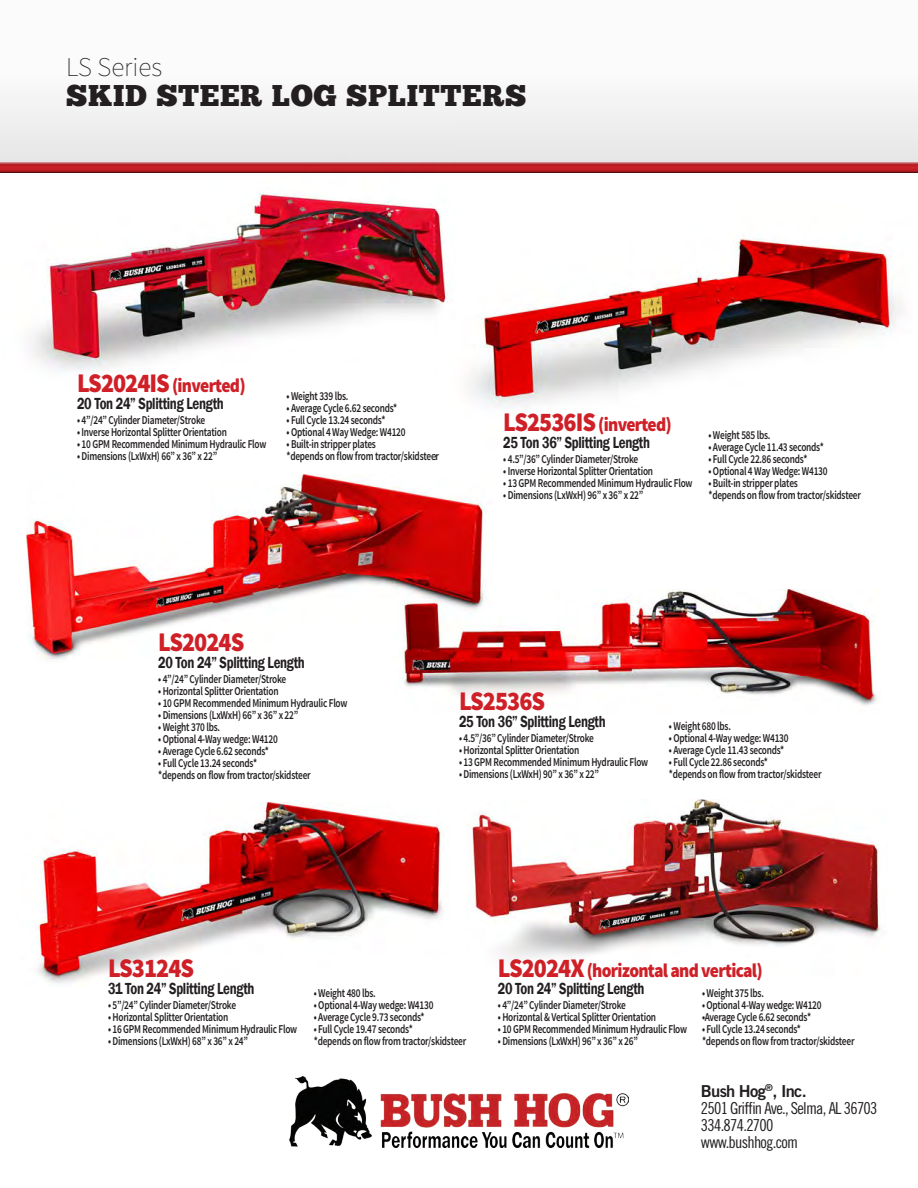
<style>
.page{position:relative;width:918px;height:1188px;background:#fff}
.page>*{position:absolute;margin:0;border:0;box-sizing:border-box;transform-origin:0 0}
.t1{font:30px "Chunk Five";letter-spacing:.02em;color:#231f20}
.t2{font:900 27px "Source Sans Pro";letter-spacing:-.04em;color:#cf2027;scale:.9 1}
.t3{font:200 27px "Source Sans Pro";color:#231f20}
.t4{font:900 19.5px "Source Sans Pro";letter-spacing:-.04em;color:#cf2027;scale:.9 1}
.t5{font:600 16.5px "Franklin Gothic";letter-spacing:-.025em;color:#231f20;scale:.78 1}
.t6{font:16.5px/17.1px "Trade Gothic Cond Eighteen";letter-spacing:-.045em;color:#231f20}
.t7{font:16.5px "Trade Gothic Bold Two";letter-spacing:-.045em;color:#231f20}
.t8{font:600 12px/12px "Source Sans Pro";letter-spacing:-.025em;color:#231f20;scale:.78 1}
.s1{font-size:27px}
</style>
<div class="page">
<div style="left:0;top:0;width:918px;height:163px;background:#fbfbfb"></div>
<div style="left:0;top:72px;width:918px;height:91px;background:#f1f1f1"></div>
<div style="left:0;top:160px;width:918px;height:13px;background:#e6e6e6"></div>
<div style="left:0;top:161px;width:918px;height:13px;background:#231f20;opacity:.75"></div>
<img style="left:27px;top:475px;width:459px;height:184px">
<img style="left:37px;top:802px;width:407px;height:184px">
<img style="left:392px;top:590px;width:486px;height:116px">
<img style="left:0;top:152px;width:456px;height:219px">
<img style="left:434px;top:164px;width:479px;height:342px">
<img style="left:469px;top:799px;width:412px;height:160px">
<img style="left:289px;top:1077px;width:340px;height:71px">
<h2 class="t3" style="left:66px;top:51px;width:97px">LS Series</h2>
<h1 class="t1" style="left:66px;top:81px;width:462px">SKID STEER LOG SPLITTERS</h1>
<h3 class="t4" style="left:77px;top:373px;width:189px"><span class="s1">LS2024IS</span> (inverted)</h3>
<h3 class="t5" style="left:77px;top:393px;width:190px">20 Ton 24” Splitting Length</h3>
<p class="t8" style="left:77px;top:414px;width:166px">• 4”/24” Cylinder Diameter/Stroke</p>
<p class="t8" style="left:77px;top:426px;width:194px">• Inverse Horizontal Splitter Orientation</p>
<p class="t8" style="left:77px;top:438px;width:244px">• 10 GPM Recommended Minimum Hydraulic Flow</p>
<p class="t8" style="left:77px;top:450px;width:181px">• Dimensions (LxWxH) 66” x 36” x 22”</p>
<p class="t8" style="left:287px;top:390px;width:81px">• Weight 339 lbs.</p>
<p class="t8" style="left:287px;top:402px;width:144px">• Average Cycle 6.62 seconds*</p>
<p class="t8" style="left:287px;top:414px;width:128px">• Full Cycle 13.24 seconds*</p>
<p class="t8" style="left:287px;top:426px;width:154px">• Optional 4 Way Wedge: W4120</p>
<p class="t8" style="left:287px;top:438px;width:197px">• Built-in stripper plates<br>*depends on flow from tractor/skidsteer</p>
<h3 class="t4" style="left:503px;top:412px;width:189px"><span class="s1">LS2536IS</span> (inverted)</h3>
<h3 class="t5" style="left:503px;top:432px;width:190px">25 Ton 36” Splitting Length</h3>
<p class="t8" style="left:503px;top:453px;width:175px">• 4.5”/36” Cylinder Diameter/Stroke</p>
<p class="t8" style="left:503px;top:465px;width:194px">• Inverse Horizontal Splitter Orientation</p>
<p class="t8" style="left:503px;top:477px;width:244px">• 13 GPM Recommended Minimum Hydraulic Flow</p>
<p class="t8" style="left:503px;top:489px;width:181px">• Dimensions (LxWxH) 96” x 36” x 22”</p>
<p class="t8" style="left:708px;top:429px;width:81px">• Weight 585 lbs.</p>
<p class="t8" style="left:708px;top:441px;width:149px">• Average Cycle 11.43 seconds*</p>
<p class="t8" style="left:708px;top:453px;width:128px">• Full Cycle 22.86 seconds*</p>
<p class="t8" style="left:708px;top:465px;width:154px">• Optional 4 Way Wedge: W4130</p>
<p class="t8" style="left:708px;top:477px;width:197px">• Built-in stripper plates<br>*depends on flow from tractor/skidsteer</p>
<h2 class="t2" style="left:158px;top:624px;width:97px">LS2024S</h2>
<h3 class="t5" style="left:158px;top:652px;width:190px">20 Ton 24” Splitting Length</h3>
<p class="t8" style="left:158px;top:673px;width:166px">• 4”/24” Cylinder Diameter/Stroke</p>
<p class="t8" style="left:158px;top:685px;width:156px">• Horizontal Splitter Orientation</p>
<p class="t8" style="left:158px;top:697px;width:244px">• 10 GPM Recommended Minimum Hydraulic Flow</p>
<p class="t8" style="left:158px;top:709px;width:181px">• Dimensions (LxWxH) 66” x 36” x 22”</p>
<p class="t8" style="left:158px;top:721px;width:81px">• Weight 370 lbs.</p>
<p class="t8" style="left:158px;top:733px;width:155px">• Optional 4-Way wedge: W4120</p>
<p class="t8" style="left:158px;top:745px;width:144px">• Average Cycle 6.62 seconds*</p>
<p class="t8" style="left:158px;top:757px;width:197px">• Full Cycle 13.24 seconds*<br>*depends on flow from tractor/skidsteer</p>
<h2 class="t2" style="left:459px;top:684px;width:97px">LS2536S</h2>
<h3 class="t5" style="left:459px;top:711px;width:190px">25 Ton 36” Splitting Length</h3>
<p class="t8" style="left:459px;top:732px;width:175px">• 4.5”/36” Cylinder Diameter/Stroke</p>
<p class="t8" style="left:459px;top:744px;width:156px">• Horizontal Splitter Orientation</p>
<p class="t8" style="left:459px;top:756px;width:244px">• 13 GPM Recommended Minimum Hydraulic Flow</p>
<p class="t8" style="left:459px;top:768px;width:181px">• Dimensions (LxWxH) 90” x 36” x 22”</p>
<p class="t8" style="left:669px;top:720px;width:81px">• Weight 680 lbs.</p>
<p class="t8" style="left:669px;top:732px;width:155px">• Optional 4-Way wedge: W4130</p>
<p class="t8" style="left:669px;top:744px;width:149px">• Average Cycle 11.43 seconds*</p>
<p class="t8" style="left:669px;top:756px;width:197px">• Full Cycle 22.86 seconds*<br>*depends on flow from tractor/skidsteer</p>
<h2 class="t2" style="left:108px;top:951px;width:97px">LS3124S</h2>
<h3 class="t5" style="left:108px;top:978px;width:189px">31 Ton 24” Splitting Length</h3>
<p class="t8" style="left:108px;top:999px;width:166px">• 5”/24” Cylinder Diameter/Stroke</p>
<p class="t8" style="left:108px;top:1011px;width:156px">• Horizontal Splitter Orientation</p>
<p class="t8" style="left:108px;top:1023px;width:244px">• 16 GPM Recommended Minimum Hydraulic Flow</p>
<p class="t8" style="left:108px;top:1035px;width:181px">• Dimensions (LxWxH) 68” x 36” x 24”</p>
<p class="t8" style="left:314px;top:987px;width:81px">• Weight 480 lbs.</p>
<p class="t8" style="left:314px;top:999px;width:155px">• Optional 4-Way wedge: W4130</p>
<p class="t8" style="left:314px;top:1011px;width:144px">• Average Cycle 9.73 seconds*</p>
<p class="t8" style="left:314px;top:1023px;width:197px">• Full Cycle 19.47 seconds*<br>*depends on flow from tractor/skidsteer</p>
<h3 class="t4" style="left:498px;top:958px;width:296px"><span class="s1">LS2024X</span> (horizontal and vertical)</h3>
<h3 class="t5" style="left:498px;top:978px;width:190px">20 Ton 24” Splitting Length</h3>
<p class="t8" style="left:498px;top:999px;width:166px">• 4”/24” Cylinder Diameter/Stroke</p>
<p class="t8" style="left:498px;top:1011px;width:204px">• Horizontal &amp; Vertical Splitter Orientation</p>
<p class="t8" style="left:498px;top:1023px;width:244px">• 10 GPM Recommended Minimum Hydraulic Flow</p>
<p class="t8" style="left:498px;top:1035px;width:181px">• Dimensions (LxWxH) 96” x 36” x 26”</p>
<p class="t8" style="left:702px;top:987px;width:81px">• Weight 375 lbs.</p>
<p class="t8" style="left:702px;top:999px;width:155px">• Optional 4-Way wedge: W4120</p>
<p class="t8" style="left:702px;top:1011px;width:141px">•Average Cycle 6.62 seconds*</p>
<p class="t8" style="left:702px;top:1023px;width:197px">• Full Cycle 13.24 seconds*<br>*depends on flow from tractor/skidsteer</p>
<h3 class="t7" style="left:701px;top:1080px;width:107px">Bush Hog<sup>®</sup>, Inc.</h3>
<h3 class="t6" style="left:701px;top:1099px;width:178px">2501 Griffin Ave., Selma, AL 36703<br>334.874.2700<br>www.bushhog.com</h3>
</div>
